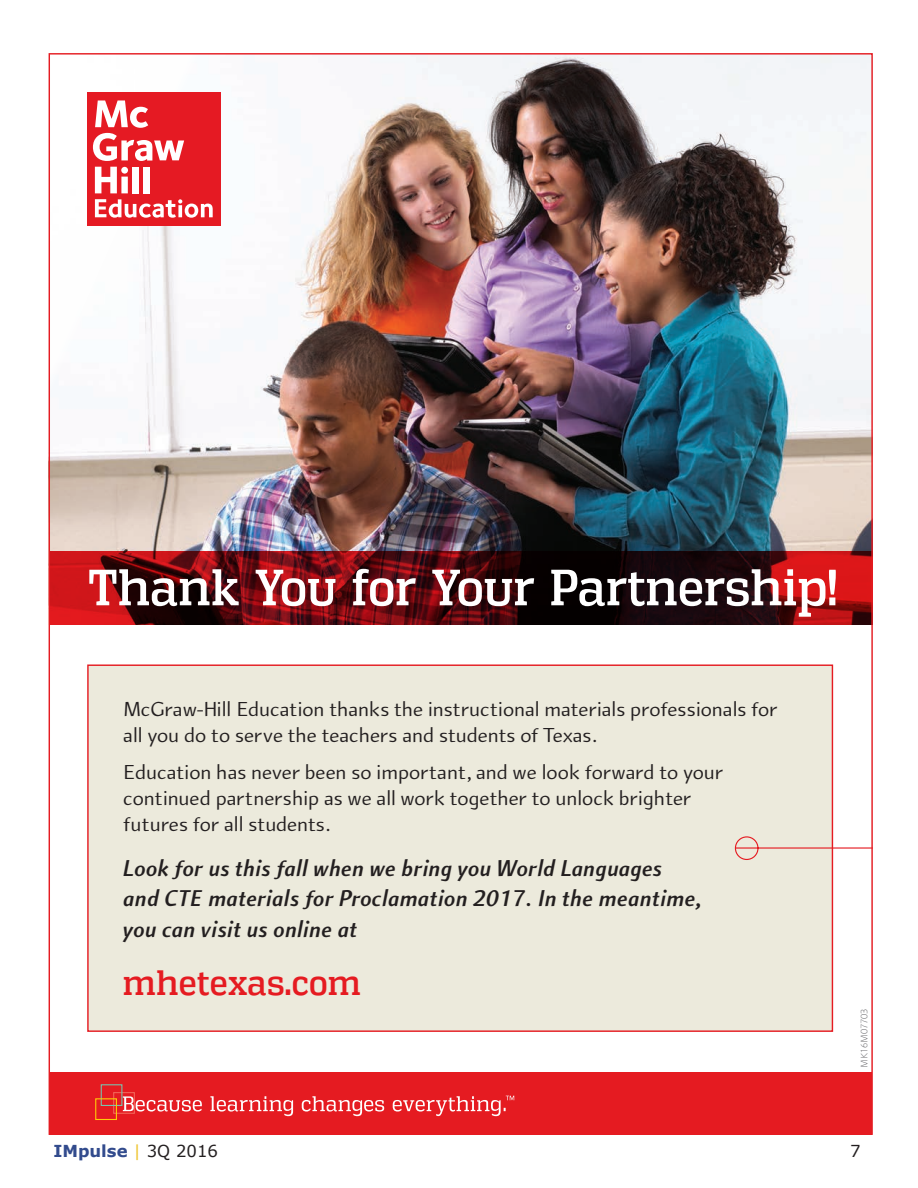
<style>
.page{position:relative;width:918px;height:1188px;background:#fff}
.page>*{position:absolute;margin:0;border:0;box-sizing:border-box;transform-origin:0 0}
.t1{font:50.1px "Vectipede Rg";letter-spacing:.01em;color:#fff}
.t2{font:34.35px "Vectipede Rg";letter-spacing:.02em;color:#e51b21}
.t3{font:italic 700 24.3px/30.5px "Arum Sans";letter-spacing:.03em;color:#231f20}
.t4{font:21.45px/25.8px "Arum Sans";color:#231f20}
.t5{font:700 16.5px "Verdana";color:#324b8d}
.t6{font:16.5px "Verdana";color:#231f20}
.t7{font:300 10.05px "Arum Sans";color:#636366}
.s1{font-weight:400;color:#efc532}
.s2{font-weight:400;color:#231f20}
</style>
<div class="page">
<div style="left:88px;top:665px;width:744px;height:366px;background:#eceadc"></div>
<img style="left:51px;top:55px;width:820px;height:497px">
<div style="left:87px;top:92px;width:134px;height:133px;background:#e51a23"></div>
<svg style="left:95px;top:167px;width:33px;height:26px"></svg>
<div style="left:132px;top:167px;width:7px;height:26px;background:#fff"></div>
<div style="left:143px;top:167px;width:7px;height:26px;background:#fff"></div>
<svg style="left:93px;top:100px;width:91px;height:61px"></svg>
<svg style="left:95px;top:199px;width:118px;height:19px"></svg>
<svg style="left:51px;top:552px;width:820px;height:73px;background:#590a0e"></svg>
<svg style="left:734px;top:836px;width:137px;height:25px"></svg>
<div style="left:49px;top:1072px;width:823px;height:63px;background:#e51b21"></div>
<div style="left:113px;top:1092px;width:22px;height:22px;border:1px solid #f26558"></div>
<div style="left:101px;top:1084px;width:21px;height:22px;border:1px solid #78c3ae"></div>
<div style="left:95px;top:1098px;width:22px;height:22px;border:1px solid #fecd08"></div>
<svg style="left:123px;top:1096px;width:391px;height:20px"></svg>
<p class="t1" style="left:88px;top:558px;width:751px">Thank You for Your Partnership!</p>
<p class="t4" style="left:123px;top:697px;width:656px">McGraw-Hill Education thanks the instructional materials professionals for all you do to serve the teachers and students of Texas.</p>
<p class="t4" style="left:123px;top:760px;width:601px">Education has never been so important, and we look forward to your continued partnership as we all work together to unlock brighter futures for all students.</p>
<p class="t3" style="left:123px;top:855px;width:580px">Look for us this fall when we bring you World Languages and CTE materials for Proclamation 2017. In the meantime, you can visit us online at</p>
<p class="t2" style="left:123px;top:962px;width:239px">mhetexas.com</p>
<p class="t7" style="left:859px;top:1068px;width:61px;rotate:-90deg">MK16M07703</p>
<p class="t5" style="left:53px;top:1140px;width:166px">IMpulse <span class="s1">|</span> <span class="s2">3Q 2016</span></p>
<p class="t6" style="left:850px;top:1141px;width:12px">7</p>
</div>
